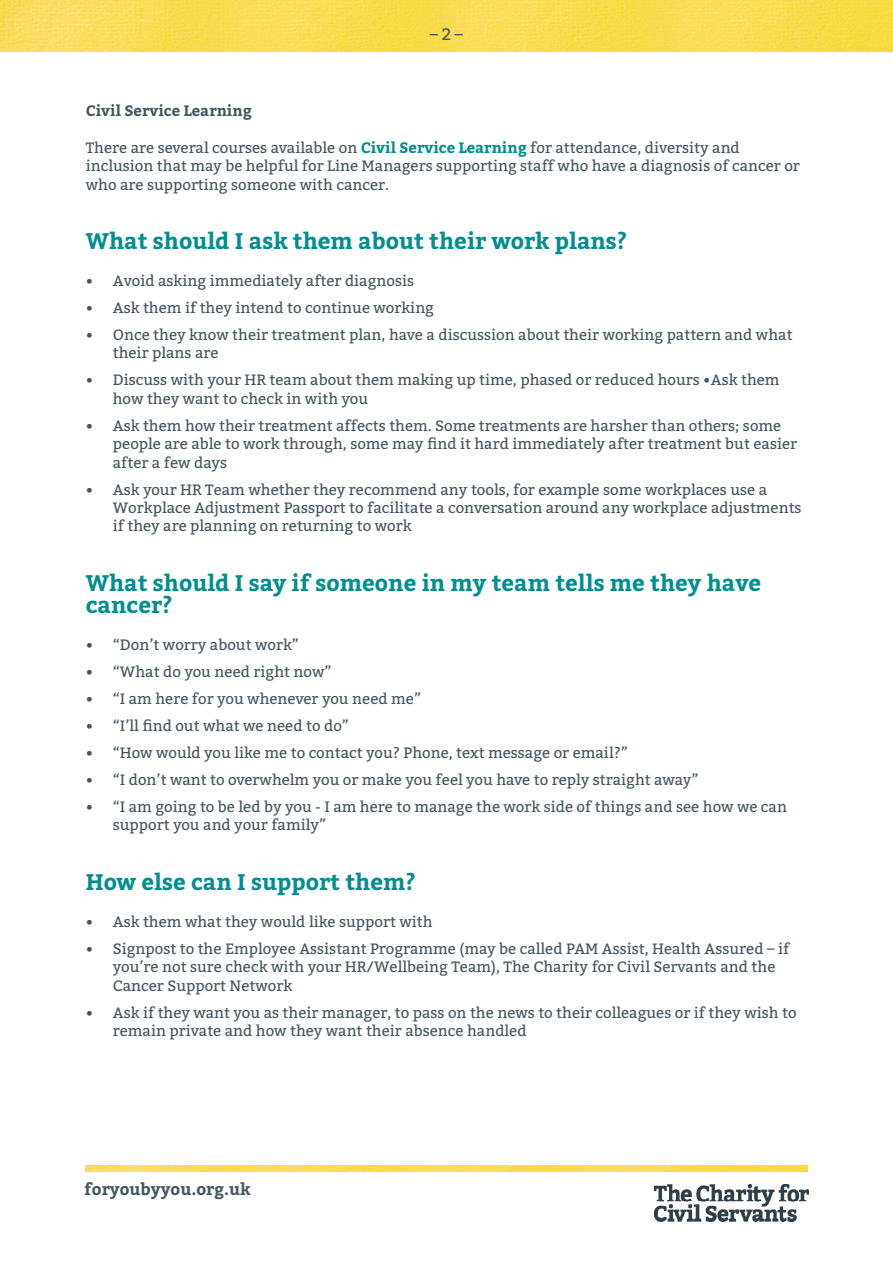
<style>
.page{position:relative;width:893px;height:1263px;background:#fff}
.page>*{position:absolute;margin:0;border:0;box-sizing:border-box;transform-origin:0 0}
.subhead{font:700 22.5px/22.5px "Bitter";color:#008e91}
.t1{font:700 16.5px "Bitter";color:#455760}
.body_copy{font:16.5px "Bitter";color:#455760}
.subhead-2{font:15px/18.5px "Bitter";color:#455760}
.subhead-3{font:700 15px "Bitter";color:#455760}
.s1{font-weight:700;color:#008e91}
</style>
<div class="page">
<img style="left:85px;top:1165px;width:723px;height:6px">
<img style="left:0;top:0;width:893px;height:51px">
<img style="left:655px;top:1184px;width:154px;height:38px">
<p class="body_copy" style="left:430px;top:23px;width:35px">– 2 –</p>
<p class="subhead-3" style="left:86px;top:101px;width:168px">Civil Service Learning</p>
<p class="subhead-2" style="left:86px;top:138px;width:716px">There are several courses available on <span class="s1">Civil Service Learning</span> for attendance, diversity and inclusion that may be helpful for Line Managers supporting staff who have a diagnosis of cancer or who are supporting someone with cancer.</p>
<p class="subhead" style="left:86px;top:231px;width:543px">What should I ask them about their work plans?</p>
<p class="subhead-2" style="left:86px;top:272px;width:330px">• Avoid asking immediately after diagnosis</p>
<p class="subhead-2" style="left:86px;top:299px;width:350px">• Ask them if they intend to continue working</p>
<p class="subhead-2" style="left:113px;top:325px;width:681px;text-indent:-27px">• Once they know their treatment plan, have a discussion about their working pattern and what their plans are</p>
<p class="subhead-2" style="left:113px;top:371px;width:668px;text-indent:-27px">• Discuss with your HR team about them making up time, phased or reduced hours •Ask them how they want to check in with you</p>
<p class="subhead-2" style="left:113px;top:416px;width:686px;text-indent:-27px">• Ask them how their treatment affects them. Some treatments are harsher than others; some people are able to work through, some may find it hard immediately after treatment but easier after a few days</p>
<p class="subhead-2" style="left:113px;top:480px;width:690px;text-indent:-27px">• Ask your HR Team whether they recommend any tools, for example some workplaces use a<br>Workplace Adjustment Passport to facilitate a conversation around any workplace adjustments if they are planning on returning to work</p>
<p class="subhead" style="left:86px;top:572px;width:677px">What should I say if someone in my team tells me they have cancer?</p>
<p class="subhead-2" style="left:86px;top:636px;width:215px">• “Don’t worry about work”</p>
<p class="subhead-2" style="left:86px;top:663px;width:247px">• “What do you need right now”</p>
<p class="subhead-2" style="left:86px;top:690px;width:337px">• “I am here for you whenever you need me”</p>
<p class="subhead-2" style="left:86px;top:717px;width:265px">• “I’ll find out what we need to do”</p>
<p class="subhead-2" style="left:86px;top:744px;width:544px">• “How would you like me to contact you? Phone, text message or email?”</p>
<p class="subhead-2" style="left:86px;top:771px;width:614px">• “I don’t want to overwhelm you or make you feel you have to reply straight away”</p>
<p class="subhead-2" style="left:113px;top:798px;width:676px;text-indent:-27px">• “I am going to be led by you - I am here to manage the work side of things and see how we can support you and your family”</p>
<p class="subhead" style="left:86px;top:871px;width:331px">How else can I support them?</p>
<p class="subhead-2" style="left:86px;top:912px;width:348px">• Ask them what they would like support with</p>
<p class="subhead-2" style="left:113px;top:939px;width:678px;text-indent:-27px">• Signpost to the Employee Assistant Programme (may be called PAM Assist, Health Assured – if you’re not sure check with your HR/Wellbeing Team), The Charity for Civil Servants and the<br>Cancer Support Network</p>
<p class="subhead-2" style="left:113px;top:1003px;width:685px;text-indent:-27px">• Ask if they want you as their manager, to pass on the news to their colleagues or if they wish to remain private and how they want their absence handled</p>
<p class="t1" style="left:84px;top:1178px;width:168px">foryoubyyou.org.uk</p>
</div>
